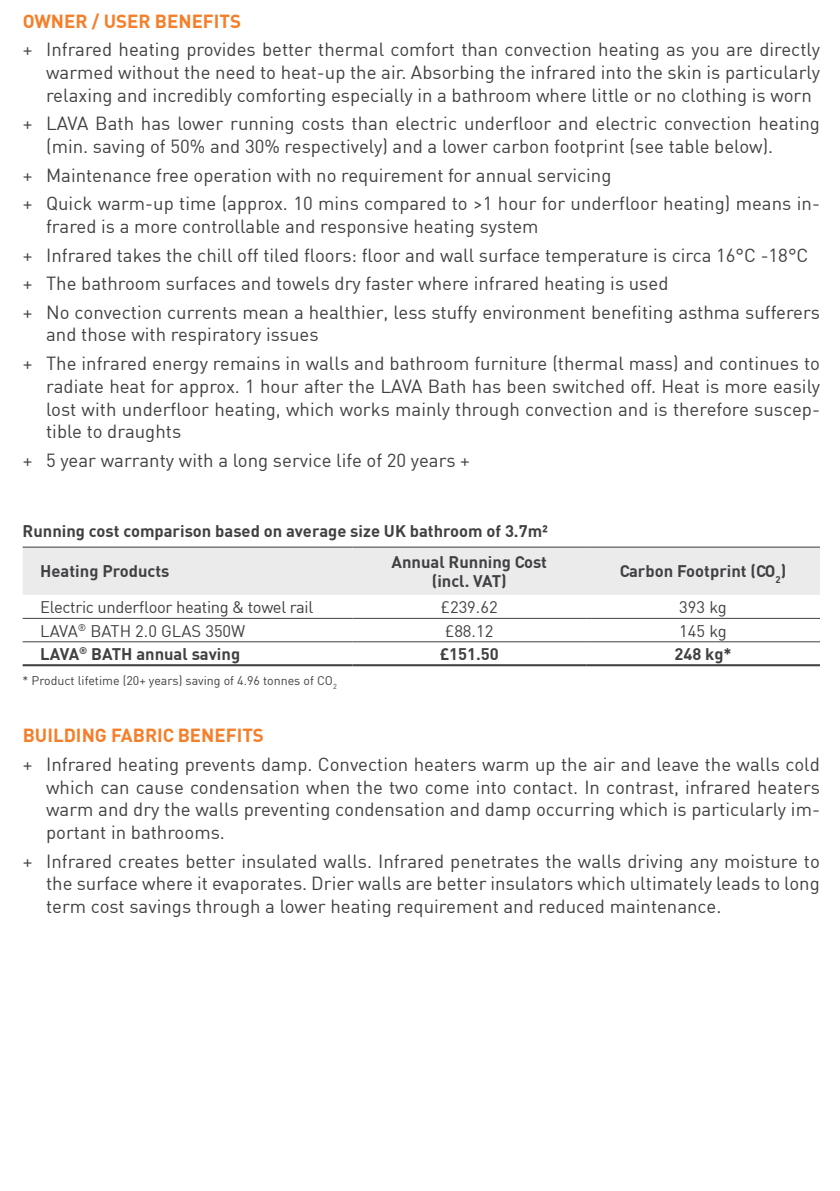
<style>
.page{position:relative;width:840px;height:1191px;background:#fff}
.page>*{position:absolute;margin:0;border:0;box-sizing:border-box;transform-origin:0 0}
.t1{font:18.6px/22.8px "DIN";color:#414042}
.t2{font:700 16.6px/19.8px "DIN";color:#414042;text-align:center}
.t3{font:16.6px "DIN";letter-spacing:-.02em;color:#414042}
.t4{font:16.6px "DIN";color:#414042}
.t5{font:12.4px "DIN";color:#414042}
.s1{font-weight:700;color:#f57e29}
</style>
<div class="page">
<div style="left:23px;top:547px;width:796px;height:48px;background:#ebebec"></div>
<hr style="left:23px;top:618px;width:329px;height:1px;background:#414042">
<hr style="left:352px;top:618px;width:234px;height:1px;background:#414042">
<hr style="left:586px;top:618px;width:233px;height:1px;background:#414042">
<hr style="left:23px;top:641px;width:329px;height:1px;background:#414042">
<hr style="left:352px;top:641px;width:234px;height:1px;background:#414042">
<hr style="left:586px;top:641px;width:233px;height:1px;background:#414042">
<hr style="left:23px;top:546px;width:329px;height:1px;background:#414042">
<hr style="left:352px;top:546px;width:234px;height:1px;background:#414042">
<hr style="left:586px;top:546px;width:233px;height:1px;background:#414042">
<hr style="left:23px;top:664px;width:329px;height:2px;background:#414042">
<hr style="left:352px;top:664px;width:234px;height:2px;background:#414042">
<hr style="left:586px;top:664px;width:233px;height:2px;background:#414042">
<p class="t1" style="left:23px;top:6px;width:798px;line-height:28.6px"><span class="s1">OWNER / USER BENEFITS<br></span>+ Infrared heating provides better thermal comfort than convection heating as you are directly</p>
<p class="t1" style="left:46px;top:61px;width:774px">warmed without the need to heat-up the air. Absorbing the infrared into the skin is particularly relaxing and incredibly comforting especially in a bathroom where little or no clothing is worn</p>
<p class="t1" style="left:46px;top:112px;width:775px;text-indent:-23px">+ LAVA Bath has lower running costs than electric underfloor and electric convection heating (min. saving of 50% and 30% respectively) and a lower carbon footprint (see table below).</p>
<p class="t1" style="left:23px;top:160px;width:798px;line-height:28.6px">+ Maintenance free operation with no requirement for annual servicing<br>+ Quick warm-up time (approx. 10 mins compared to &gt;1 hour for underfloor heating) means in-</p>
<p class="t1" style="left:23px;top:212px;width:798px;line-height:28.6px;text-indent:23px">frared is a more controllable and responsive heating system<br>+ Infrared takes the chill off tiled floors: floor and wall surface temperature is circa 16°C -18°C + The bathroom surfaces and towels dry faster where infrared heating is used<br>+ No convection currents mean a healthier, less stuffy environment benefiting asthma sufferers</p>
<p class="t1" style="left:23px;top:320px;width:798px;line-height:28.6px;text-indent:23px">and those with respiratory issues<br>+ The infrared energy remains in walls and bathroom furniture (thermal mass) and continues to</p>
<p class="t1" style="left:46px;top:374px;width:775px;text-align:justify">radiate heat for approx. 1 hour after the LAVA Bath has been switched off. Heat is more easily lost with underfloor heating, which works mainly through convection and is therefore suscep&shy;tible to draughts</p>
<p class="t1" style="left:23px;top:448px;width:448px">+ 5 year warranty with a long service life of 20 years +</p>
<p class="t2" style="left:23px;top:520px;width:526px">Running cost comparison based on average size UK bathroom of 3.7m²</p>
<p class="t2" style="left:40px;top:561px;width:131px">Heating Products</p>
<p class="t2" style="left:391px;top:551px;width:157px">Annual Running Cost (incl. VAT)</p>
<p class="t2" style="left:619px;top:561px;width:168px">Carbon Footprint (CO<sub>2</sub>)</p>
<p class="t3" style="left:40px;top:596px;width:274px">Electric underfloor heating &amp; towel rail</p>
<p class="t3" style="left:440px;top:596px;width:58px">£239.62</p>
<p class="t3" style="left:679px;top:596px;width:49px">393 kg</p>
<p class="t4" style="left:40px;top:620px;width:206px">LAVA<sup>®</sup> BATH 2.0 GLAS 350W</p>
<p class="t3" style="left:445px;top:620px;width:50px">£88.12</p>
<p class="t3" style="left:679px;top:620px;width:49px">145 kg</p>
<p class="t2" style="left:40px;top:643px;width:201px">LAVA<sup>®</sup> BATH annual saving</p>
<p class="t2" style="left:439px;top:643px;width:61px">£151.50</p>
<p class="t2" style="left:674px;top:643px;width:59px">248 kg*</p>
<p class="t5" style="left:23px;top:672px;width:315px">* Product lifetime (20+ years) saving of 4.96 tonnes of CO<sub>2</sub></p>
<p class="t1" style="left:23px;top:721px;width:798px;line-height:28.6px"><span class="s1">BUILDING FABRIC BENEFITS<br></span>+ Infrared heating prevents damp. Convection heaters warm up the air and leave the walls cold</p>
<p class="t1" style="left:46px;top:775px;width:774px;text-align:justify">which can cause condensation when the two come into contact. In contrast, infrared heaters warm and dry the walls preventing condensation and damp occurring which is particularly im&shy;portant in bathrooms.</p>
<p class="t1" style="left:46px;top:849px;width:774px;text-align:justify;text-indent:-23px">+ Infrared creates better insulated walls. Infrared penetrates the walls driving any moisture to the surface where it evaporates. Drier walls are better insulators which ultimately leads to long term cost savings through a lower heating requirement and reduced maintenance.</p>
</div>
